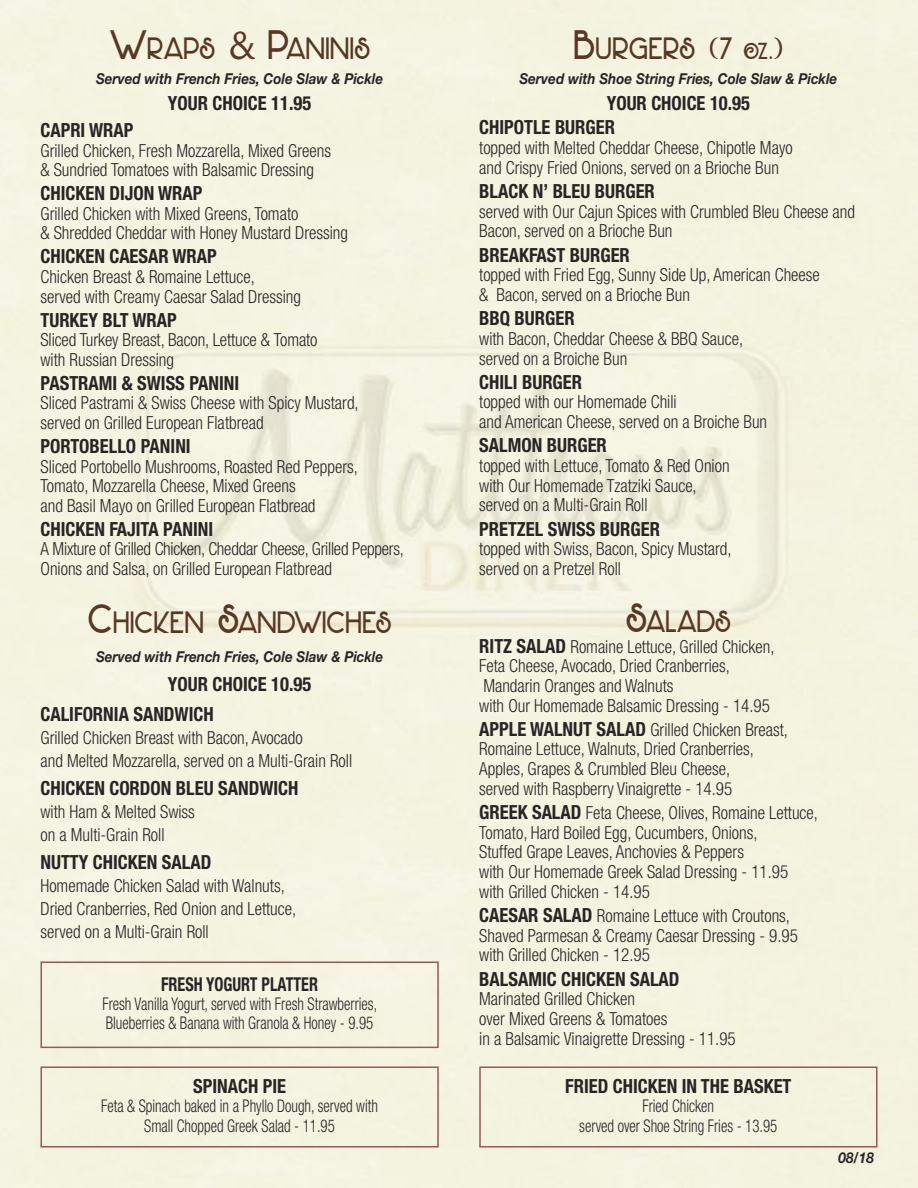
<style>
.page{position:relative;width:918px;height:1188px;background:#fff}
.page>*{position:absolute;margin:0;border:0;box-sizing:border-box;transform-origin:0 0}
.t1{font:27px "DK Hofstad";letter-spacing:-.025em;color:#583824;scale:.9 1}
.t2{font:700 condensed 19.5px/30.6px "Helvetica Neue";color:#272526;scale:.95 1}
.t3{font:700 condensed 19.2px "Helvetica Neue";color:#272526;scale:.85 1}
.t4{font:300 condensed 18px/19.6px "Helvetica Neue";color:#272526;scale:.95 1}
.t5{font:300 condensed 17.55px/19.2px "Helvetica Neue";color:#272526;text-align:center;scale:.85 1}
.t6{font:italic 700 15px "Helvetica Neue";color:#272526;scale:.9 1}
.s1{font-size:36px}
.s2{font-family:"Legacy Sans";font-size:45px}
.s3{font-size:20.25px}
.s4{font-weight:700;font-size:19.5px}
</style>
<div class="page">
<div style="left:40px;top:962px;width:399px;height:86px;border:2px solid #9d5656"></div>
<div style="left:40px;top:1066px;width:399px;height:82px;border:2px solid #9d5656"></div>
<div style="left:479px;top:1066px;width:399px;height:82px;border:2px solid #9d5656"></div>
<h1 class="t1" style="left:108px;top:29px;width:293px"><span class="s1">W</span>RAPS <span class="s2">&amp;</span> <span class="s1">P</span>ANINIS</h1>
<p class="t6" style="left:96px;top:74px;width:320px">Served with French Fries, Cole Slaw &amp; Pickle</p>
<p class="t2" style="left:168px;top:89px;width:152px">YOUR CHOICE 11.95</p>
<p class="t2" style="left:41px;top:116px;width:99px">CAPRI WRAP</p>
<p class="t4" style="left:41px;top:142px;width:307px">Grilled Chicken, Fresh Mozzarella, Mixed Greens &amp; Sundried Tomatoes with Balsamic Dressing</p>
<p class="t2" style="left:41px;top:180px;width:172px">CHICKEN DIJON WRAP</p>
<p class="t4" style="left:41px;top:205px;width:325px">Grilled Chicken with Mixed Greens, Tomato<br>&amp; Shredded Cheddar with Honey Mustard Dressing</p>
<p class="t2" style="left:41px;top:243px;width:187px">CHICKEN CAESAR WRAP</p>
<p class="t4" style="left:41px;top:268px;width:276px">Chicken Breast &amp; Romaine Lettuce,<br>served with Creamy Caesar Salad Dressing</p>
<p class="t2" style="left:41px;top:306px;width:145px">TURKEY BLT WRAP</p>
<p class="t4" style="left:41px;top:332px;width:293px">Sliced Turkey Breast, Bacon, Lettuce &amp; Tomato with Russian Dressing</p>
<p class="t2" style="left:41px;top:369px;width:211px">PASTRAMI &amp; SWISS PANINI</p>
<p class="t4" style="left:41px;top:395px;width:336px">Sliced Pastrami &amp; Swiss Cheese with Spicy Mustard, served on Grilled European Flatbread</p>
<p class="t2" style="left:41px;top:433px;width:160px">PORTOBELLO PANINI</p>
<p class="t4" style="left:41px;top:458px;width:336px">Sliced Portobello Mushrooms, Roasted Red Peppers,<br>Tomato, Mozzarella Cheese, Mixed Greens<br>and Basil Mayo on Grilled European Flatbread</p>
<p class="t2" style="left:41px;top:515px;width:183px">CHICKEN FAJITA PANINI</p>
<p class="t4" style="left:41px;top:541px;width:384px">A Mixture of Grilled Chicken, Cheddar Cheese, Grilled Peppers,<br>Onions and Salsa, on Grilled European Flatbread</p>
<h1 class="t1" style="left:87px;top:603px;width:340px"><span class="s1">C</span>HICKEN <span class="s1">S</span>ANDWICHES</h1>
<p class="t6" style="left:96px;top:651px;width:320px">Served with French Fries, Cole Slaw &amp; Pickle</p>
<p class="t2" style="left:41px;top:670px;width:287px;text-indent:127px">YOUR CHOICE 10.95<br>CALIFORNIA SANDWICH</p>
<p class="t4" style="left:41px;top:728px;width:330px;line-height:23.1px">Grilled Chicken Breast with Bacon, Avocado<br>and Melted Mozzarella, served on a Multi-Grain Roll</p>
<p class="t2" style="left:41px;top:774px;width:273px">CHICKEN CORDON BLEU SANDWICH</p>
<p class="t4" style="left:41px;top:802px;width:164px;line-height:23.1px">with Ham &amp; Melted Swiss on a Multi-Grain Roll</p>
<p class="t2" style="left:41px;top:848px;width:181px">NUTTY CHICKEN SALAD</p>
<p class="t4" style="left:41px;top:875px;width:271px;line-height:23.1px">Homemade Chicken Salad with Walnuts,<br>Dried Cranberries, Red Onion and Lettuce, served on a Multi-Grain Roll</p>
<p class="t3" style="left:161px;top:977px;width:186px">FRESH YOGURT PLATTER</p>
<p class="t5" style="left:102px;top:996px;width:325px;text-align:left">Fresh Vanilla Yogurt, served with Fresh Strawberries,<br>Blueberries &amp; Banana with Granola &amp; Honey - 9.95</p>
<p class="t2" style="left:193px;top:1073px;width:99px">SPINACH PIE</p>
<p class="t5" style="left:101px;top:1098px;width:327px">Feta &amp; Spinach baked in a Phyllo Dough, served with<br>Small Chopped Greek Salad - 11.95</p>
<h1 class="t1" style="left:573px;top:29px;width:235px"><span class="s1">B</span>URGERS (7 <span class="s3">OZ</span>.)</h1>
<p class="t6" style="left:519px;top:74px;width:355px">Served with Shoe String Fries, Cole Slaw &amp; Pickle</p>
<p class="t2" style="left:479px;top:93px;width:287px;line-height:24.2px;text-indent:127px">YOUR CHOICE 10.95<br>CHIPOTLE BURGER</p>
<p class="t4" style="left:479px;top:139px;width:331px">topped with Melted Cheddar Cheese, Chipotle Mayo and Crispy Fried Onions, served on a Brioche Bun</p>
<p class="t2" style="left:479px;top:177px;width:186px">BLACK N’ BLEU BURGER</p>
<p class="t4" style="left:479px;top:203px;width:397px">served with Our Cajun Spices with Crumbled Bleu Cheese and<br>Bacon, served on a Brioche Bun</p>
<p class="t2" style="left:479px;top:241px;width:160px">BREAKFAST BURGER</p>
<p class="t4" style="left:479px;top:267px;width:360px">topped with Fried Egg, Sunny Side Up, American Cheese &amp; Bacon, served on a Brioche Bun</p>
<p class="t2" style="left:479px;top:305px;width:102px">BBQ BURGER</p>
<p class="t4" style="left:479px;top:330px;width:279px">with Bacon, Cheddar Cheese &amp; BBQ Sauce, served on a Broiche Bun</p>
<p class="t2" style="left:479px;top:368px;width:110px">CHILI BURGER</p>
<p class="t4" style="left:479px;top:394px;width:305px">topped with our Homemade Chili<br>and American Cheese, served on a Broiche Bun</p>
<p class="t2" style="left:479px;top:432px;width:136px">SALMON BURGER</p>
<p class="t4" style="left:479px;top:457px;width:265px">topped with Lettuce, Tomato &amp; Red Onion with Our Homemade Tzatziki Sauce, served on a Multi-Grain Roll</p>
<p class="t2" style="left:479px;top:515px;width:192px">PRETZEL SWISS BURGER</p>
<p class="t4" style="left:479px;top:541px;width:267px">topped with Swiss, Bacon, Spicy Mustard, served on a Pretzel Roll</p>
<h1 class="t1" style="left:625px;top:601px;width:120px"><span class="s1">S</span>ALADS</h1>
<p class="t4" style="left:479px;top:638px;width:312px"><span class="s4">RITZ SALAD</span> Romaine Lettuce, Grilled Chicken, Feta Cheese, Avocado, Dried Cranberries, Mandarin Oranges and Walnuts<br>with Our Homemade Balsamic Dressing - 14.95</p>
<p class="t4" style="left:479px;top:721px;width:327px"><span class="s4">APPLE WALNUT SALAD</span> Grilled Chicken Breast, Romaine Lettuce, Walnuts, Dried Cranberries, Apples, Grapes &amp; Crumbled Bleu Cheese,<br>served with Raspberry Vinaigrette - 14.95</p>
<p class="t4" style="left:479px;top:804px;width:358px"><span class="s4">GREEK SALAD</span> Feta Cheese, Olives, Romaine Lettuce, Tomato, Hard Boiled Egg, Cucumbers, Onions,<br>Stuffed Grape Leaves, Anchovies &amp; Peppers<br>with Our Homemade Greek Salad Dressing - 11.95<br>with Grilled Chicken - 14.95</p>
<p class="t4" style="left:479px;top:907px;width:337px"><span class="s4">CAESAR SALAD</span> Romaine Lettuce with Croutons,<br>Shaved Parmesan &amp; Creamy Caesar Dressing - 9.95 with Grilled Chicken - 12.95</p>
<p class="t2" style="left:479px;top:965px;width:212px">BALSAMIC CHICKEN SALAD</p>
<p class="t4" style="left:479px;top:991px;width:272px">Marinated Grilled Chicken<br>over Mixed Greens &amp; Tomatoes<br>in a Balsamic Vinaigrette Dressing - 11.95</p>
<p class="t2" style="left:565px;top:1073px;width:240px">FRIED CHICKEN IN THE BASKET</p>
<p class="t5" style="left:579px;top:1098px;width:234px">Fried Chicken<br>served over Shoe String Fries - 13.95</p>
<p class="t6" style="left:839px;top:1152px;width:41px">08/18</p>
</div>
